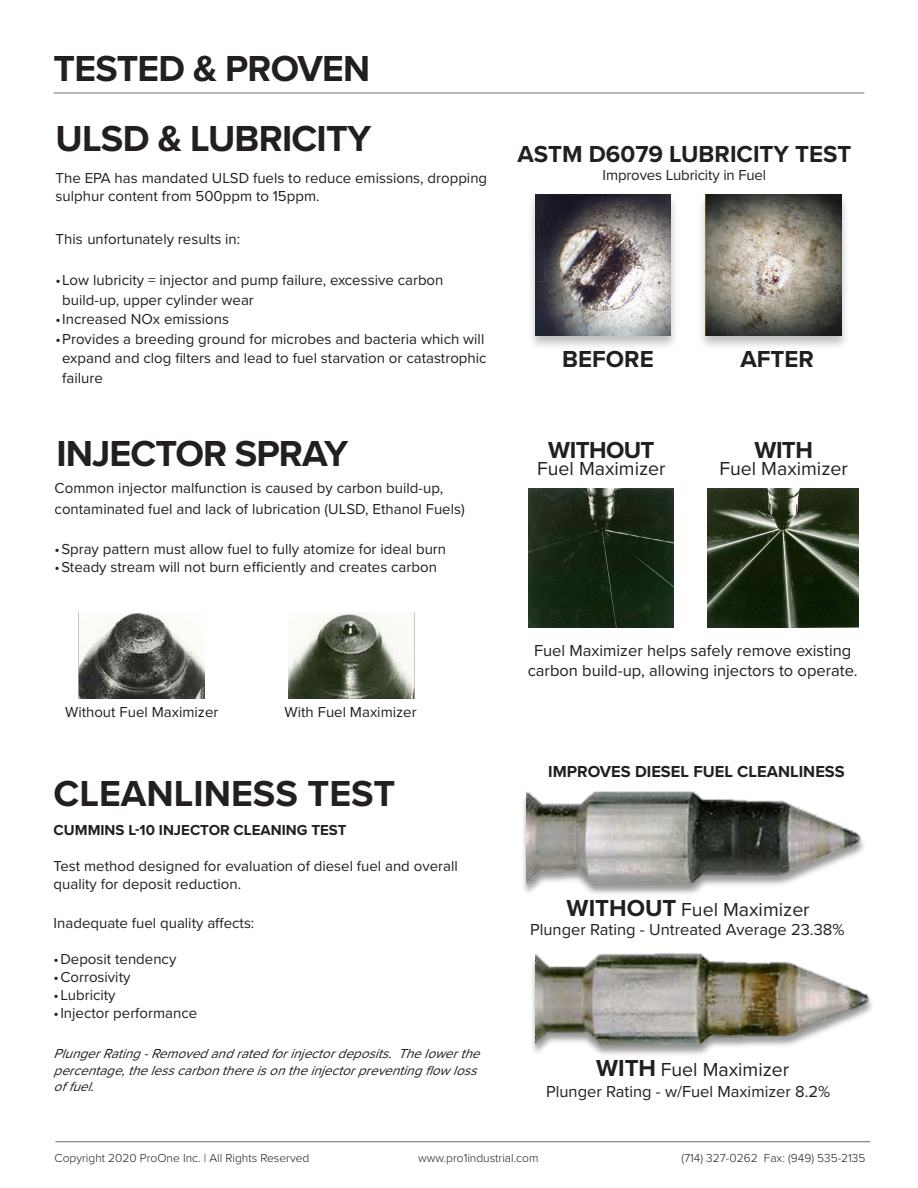
<style>
.page{position:relative;width:918px;height:1188px;background:#fff}
.page>*{position:absolute;margin:0;border:0;box-sizing:border-box;transform-origin:0 0}
.t1{font:700 37.5px "Proxima Nova";letter-spacing:-.02em;color:#231f20}
.t2{font:700 37.5px "Proxima Nova";color:#231f20}
.t3{font:700 24px "Proxima Nova";color:#231f20}
.t4{font:700 24px "Proxima Nova";letter-spacing:-.025em;color:#231f20}
.t5{font:19.5px "Proxima Nova";color:#231f20}
.t6{font:16.5px "Proxima Nova";color:#231f20}
.t7{font:700 16.5px "Proxima Nova";color:#231f20}
.t8{font:15px/19.5px "Proxima Nova";color:#231f20}
.t9{font:700 15px "Proxima Nova";color:#231f20}
.t10{font:italic 13.5px/16.2px "Proxima Nova";color:#231f20}
.t11{font:300 12px "Proxima Nova";color:#231f20}
.s1{font-weight:700;font-size:24px}
</style>
<div class="page">
<div style="left:527px;top:193px;width:152px;height:157px;background:#231f20;opacity:.28"></div>
<img style="left:535px;top:194px;width:136px;height:141px">
<div style="left:698px;top:193px;width:152px;height:157px;background:#231f20;opacity:.28"></div>
<img style="left:706px;top:194px;width:135px;height:141px">
<hr style="left:54px;top:93px;width:810px;height:1px;background:#6c6d70">
<img style="left:288px;top:612px;width:126px;height:86px">
<img style="left:79px;top:612px;width:126px;height:86px">
<img style="left:529px;top:489px;width:145px;height:139px">
<img style="left:708px;top:489px;width:150px;height:139px">
<img style="left:523px;top:791px;width:4px;height:101px">
<img style="left:527px;top:791px;width:337px;height:103px">
<img style="left:532px;top:954px;width:4px;height:98px">
<img style="left:536px;top:953px;width:336px;height:102px">
<hr style="left:55px;top:1141px;width:815px;height:1px;background:#6c6d70">
<p class="t1" style="left:54px;top:41px;width:318px">TESTED &amp; PROVEN</p>
<p class="t1" style="left:56px;top:111px;width:317px">ULSD &amp; LUBRICITY</p>
<p class="t8" style="left:56px;top:168px;width:433px;line-height:18px">The EPA has mandated ULSD fuels to reduce emissions, dropping sulphur content from 500ppm to 15ppm.</p>
<p class="t8" style="left:56px;top:229px;width:186px">This unfortunately results in:</p>
<p class="t8" style="left:62px;top:270px;width:383px;text-indent:-7px">•Low lubricity = injector and pump failure, excessive carbon build-up, upper cylinder wear</p>
<p class="t8" style="left:56px;top:309px;width:175px">•Increased NOx emissions</p>
<p class="t8" style="left:62px;top:328px;width:426px;text-indent:-7px">•Provides a breeding ground for microbes and bacteria which will expand and clog filters and lead to fuel starvation or catastrophic failure</p>
<p class="t1" style="left:57px;top:425px;width:293px">INJECTOR SPRAY</p>
<p class="t8" style="left:55px;top:477px;width:390px">Common injector malfunction is caused by carbon build-up,</p>
<p class="t8" style="left:55px;top:499px;width:412px">contaminated fuel and lack of lubrication (ULSD, Ethanol Fuels)</p>
<p class="t8" style="left:55px;top:538px;width:393px">•Spray pattern must allow fuel to fully atomize for ideal burn</p>
<p class="t8" style="left:55px;top:556px;width:384px">•Steady stream will not burn efficiently and creates carbon</p>
<p class="t8" style="left:65px;top:702px;width:155px">Without Fuel Maximizer</p>
<p class="t8" style="left:285px;top:702px;width:134px">With Fuel Maximizer</p>
<p class="t2" style="left:54px;top:765px;width:343px">CLEANLINESS TEST</p>
<p class="t9" style="left:54px;top:818px;width:294px">CUMMINS L-10 INJECTOR CLEANING TEST</p>
<p class="t8" style="left:54px;top:855px;width:406px">Test method designed for evaluation of diesel fuel and overall</p>
<p class="t8" style="left:54px;top:873px;width:189px">quality for deposit reduction.</p>
<p class="t8" style="left:54px;top:913px;width:202px">Inadequate fuel quality affects:</p>
<p class="t8" style="left:54px;top:949px;width:124px">•Deposit tendency</p>
<p class="t8" style="left:54px;top:967px;width:78px">•Corrosivity</p>
<p class="t8" style="left:54px;top:985px;width:63px">•Lubricity</p>
<p class="t8" style="left:54px;top:1003px;width:145px">•Injector performance</p>
<p class="t10" style="left:54px;top:1045px;width:434px">PlungerRating-Removedandratedforinjectordeposits.Thelowerthe percentage,thelesscarbonthereisontheinjectorpreventingflowloss offuel.</p>
<p class="t3" style="left:518px;top:136px;width:335px">ASTM D6079 LUBRICITY TEST</p>
<p class="t8" style="left:603px;top:164px;width:165px">Improves Lubricity in Fuel</p>
<p class="t3" style="left:562px;top:341px;width:93px">BEFORE</p>
<p class="t3" style="left:740px;top:341px;width:75px">AFTER</p>
<p class="t4" style="left:548px;top:432px;width:108px">WITHOUT</p>
<p class="t5" style="left:537px;top:454px;width:130px">Fuel Maximizer</p>
<p class="t3" style="left:755px;top:432px;width:60px">WITH</p>
<p class="t5" style="left:719px;top:454px;width:130px">Fuel Maximizer</p>
<p class="t6" style="left:534px;top:638px;width:319px">Fuel Maximizer helps safely remove existing</p>
<p class="t6" style="left:528px;top:658px;width:332px">carbon build-up, allowing injectors to operate.</p>
<p class="t7" style="left:548px;top:759px;width:298px">IMPROVES DIESEL FUEL CLEANLINESS</p>
<p class="t5" style="left:567px;top:895px;width:245px"><span class="s1">WITHOUT</span> Fuel Maximizer</p>
<p class="t6" style="left:530px;top:918px;width:316px">Plunger Rating - Untreated Average 23.38%</p>
<p class="t5" style="left:596px;top:1055px;width:195px"><span class="s1">WITH</span> Fuel Maximizer</p>
<p class="t6" style="left:546px;top:1079px;width:286px">Plunger Rating - w/Fuel Maximizer 8.2%</p>
<p class="t11" style="left:55px;top:1149px;width:256px">Copyright 2020 ProOne Inc. | All Rights Reserved</p>
<p class="t11" style="left:418px;top:1149px;width:122px">www.pro1industrial.com</p>
<p class="t11" style="left:682px;top:1149px;width:185px">(714) 327-0262 Fax: (949) 535-2135</p>
</div>
